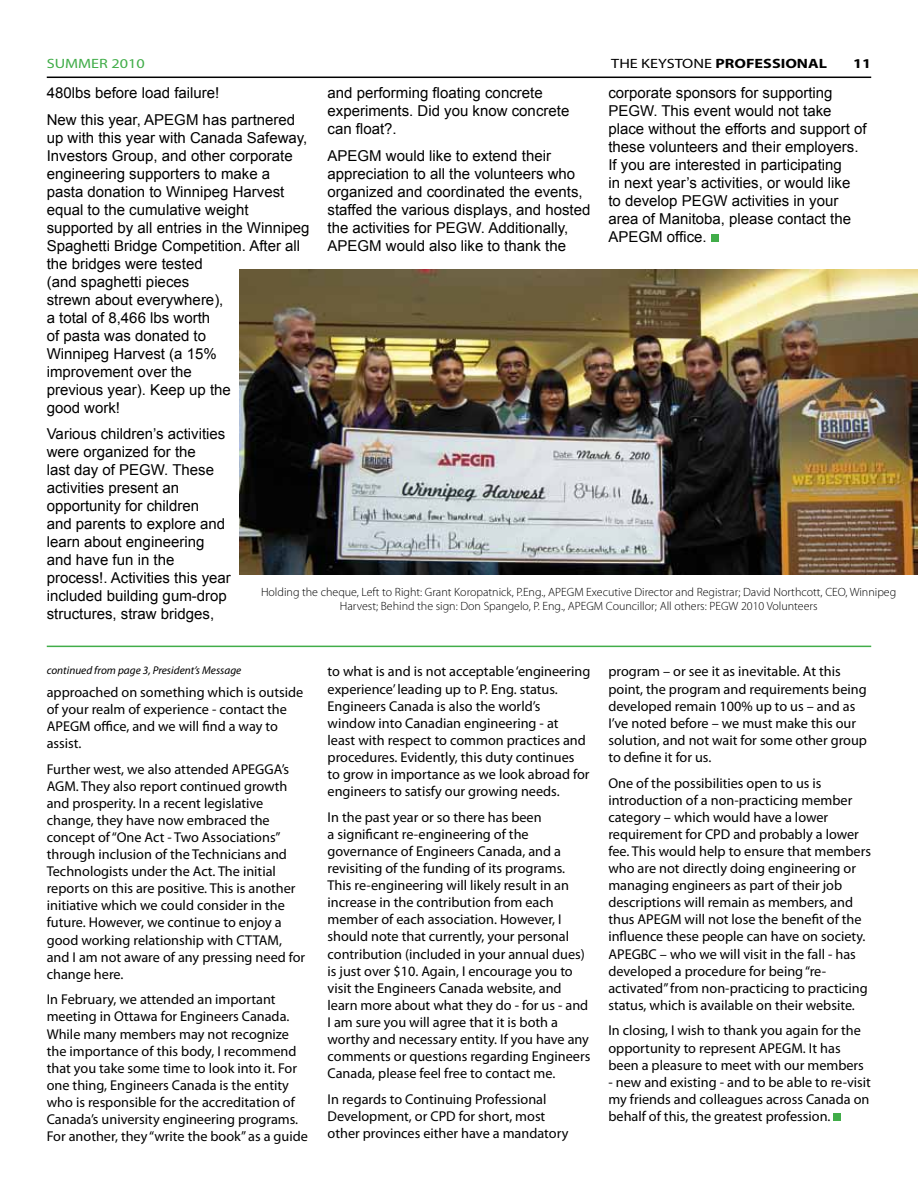
<style>
.page{position:relative;width:918px;height:1188px;background:#fff}
.page>*{position:absolute;margin:0;border:0;box-sizing:border-box;transform-origin:0 0}
.t1{font:15px/18px "Arial";color:#000}
.t2{font:14.25px/17.1px "Myriad Pro";color:#000}
.t3{font:700 13.5px "Myriad Pro";color:#000;scale:1.2 1}
.t4{font:13.5px "Myriad Pro";color:#41ad49;scale:1.2 1}
.t5{font:300 12px/14.4px "Myriad Pro";color:#000;text-align:center}
.t6{font:italic 11.25px "Myriad Pro";color:#000}
.s1{font-weight:400}
</style>
<div class="page">
<hr style="left:47px;top:77px;width:824px;height:1px;background:#000">
<img style="left:239px;top:269px;width:679px;height:305px">
<div style="left:834px;top:1114px;width:7px;height:7px;background:#41ad49"></div>
<div style="left:711px;top:235px;width:7px;height:7px;background:#41ad49"></div>
<hr style="left:47px;top:646px;width:824px;height:1px;background:#41ad49">
<p class="t4" style="left:47px;top:56px;width:83px">SUMMER 2010</p>
<p class="t3" style="left:611px;top:55px;width:181px"><span class="s1">THE KEYSTONE</span> PROFESSIONAL</p>
<p class="t3" style="left:853px;top:55px;width:16px">11</p>
<p class="t1" style="left:328px;top:84px;width:243px">and performing floating concrete experiments. Did you know concrete can float?.</p>
<p class="t1" style="left:328px;top:146px;width:264px">APEGM would like to extend their appreciation to all the volunteers who organized and coordinated the events, staffed the various displays, and hosted the activities for PEGW. Additionally, APEGM would also like to thank the</p>
<p class="t1" style="left:47px;top:80px;width:250px;line-height:26.5px">480lbs before load failure!<br>New this year, APEGM has partnered</p>
<p class="t1" style="left:47px;top:128px;width:264px">up with this year with Canada Safeway,<br>Investors Group, and other corporate engineering supporters to make a pasta donation to Winnipeg Harvest equal to the cumulative weight supported by all entries in the Winnipeg<br>Spaghetti Bridge Competition. After all the bridges were tested<br>(and spaghetti pieces<br>strewn about everywhere),<br>a total of 8,466 lbs worth<br>of pasta was donated to<br>Winnipeg Harvest (a 15%<br>improvement over the<br>previous year). Keep up the<br>good work!</p>
<p class="t1" style="left:47px;top:425px;width:186px">Various children’s activities were organized for the<br>last day of PEGW. These activities present an opportunity for children<br>and parents to explore and learn about engineering and have fun in the process!. Activities this year included building gum-drop structures, straw bridges,</p>
<p class="t1" style="left:608px;top:84px;width:260px">corporate sponsors for supporting PEGW. This event would not take place without the efforts and support of these volunteers and their employers.<br>If you are interested in participating<br>in next year’s activities, or would like to develop PEGW activities in your area of Manitoba, please contact the APEGM office.</p>
<p class="t5" style="left:261px;top:585px;width:637px">Holding the cheque, Left to Right: Grant Koropatnick, P.Eng., APEGM Executive Director and Registrar; David Northcott, CEO, Winnipeg<br>Harvest; Behind the sign: Don Spangelo, P. Eng., APEGM Councillor; All others: PEGW 2010 Volunteers</p>
<p class="t6" style="left:47px;top:663px;width:196px">continued from page 3, President’s Message</p>
<p class="t2" style="left:47px;top:683px;width:258px">approached on something which is outside of your realm of experience - contact the<br>APEGM office, and we will find a way to assist.</p>
<p class="t2" style="left:47px;top:760px;width:260px">Further west, we also attended APEGGA’s AGM. They also report continued growth and prosperity. In a recent legislative change, they have now embraced the concept of “One Act - Two Associations” through inclusion of the Technicians and Technologists under the Act. The initial reports on this are positive. This is another initiative which we could consider in the future. However, we continue to enjoy a good working relationship with CTTAM, and I am not aware of any pressing need for change here.</p>
<p class="t2" style="left:47px;top:991px;width:263px">In February, we attended an important meeting in Ottawa for Engineers Canada.<br>While many members may not recognize the importance of this body, I recommend that you take some time to look into it. For one thing, Engineers Canada is the entity who is responsible for the accreditation of Canada’s university engineering programs.<br>For another, they “write the book” as a guide</p>
<p class="t2" style="left:328px;top:663px;width:264px">to what is and is not acceptable ‘engineering experience’ leading up to P. Eng. status.<br>Engineers Canada is also the world’s window into Canadian engineering - at<br>least with respect to common practices and procedures. Evidently, this duty continues to grow in importance as we look abroad for engineers to satisfy our growing needs.</p>
<p class="t2" style="left:328px;top:808px;width:264px">In the past year or so there has been<br>a significant re-engineering of the governance of Engineers Canada, and a revisiting of the funding of its programs.<br>This re-engineering will likely result in an increase in the contribution from each member of each association. However, I should note that currently, your personal contribution (included in your annual dues) is just over $10. Again, I encourage you to visit the Engineers Canada website, and learn more about what they do - for us - and I am sure you will agree that it is both a worthy and necessary entity. If you have any comments or questions regarding Engineers Canada, please feel free to contact me.</p>
<p class="t2" style="left:328px;top:1090px;width:242px">In regards to Continuing Professional<br>Development, or CPD for short, most other provinces either have a mandatory</p>
<p class="t2" style="left:608px;top:663px;width:260px">program – or see it as inevitable. At this point, the program and requirements being developed remain 100% up to us – and as I’ve noted before – we must make this our solution, and not wait for some other group to define it for us.</p>
<p class="t2" style="left:608px;top:774px;width:264px">One of the possibilities open to us is introduction of a non-practicing member category – which would have a lower requirement for CPD and probably a lower fee. This would help to ensure that members who are not directly doing engineering or managing engineers as part of their job descriptions will remain as members, and thus APEGM will not lose the benefit of the influence these people can have on society.<br>APEGBC – who we will visit in the fall - has developed a procedure for being “re&shy;activated” from non-practicing to practicing status, which is available on their website.</p>
<p class="t2" style="left:608px;top:1022px;width:257px">In closing, I wish to thank you again for the opportunity to represent APEGM. It has been a pleasure to meet with our members</p>
<p class="t2" style="left:608px;top:1073px;width:264px;text-align:justify">- new and existing - and to be able to re-visit my friends and colleagues across Canada on behalf of this, the greatest profession.</p>
</div>
